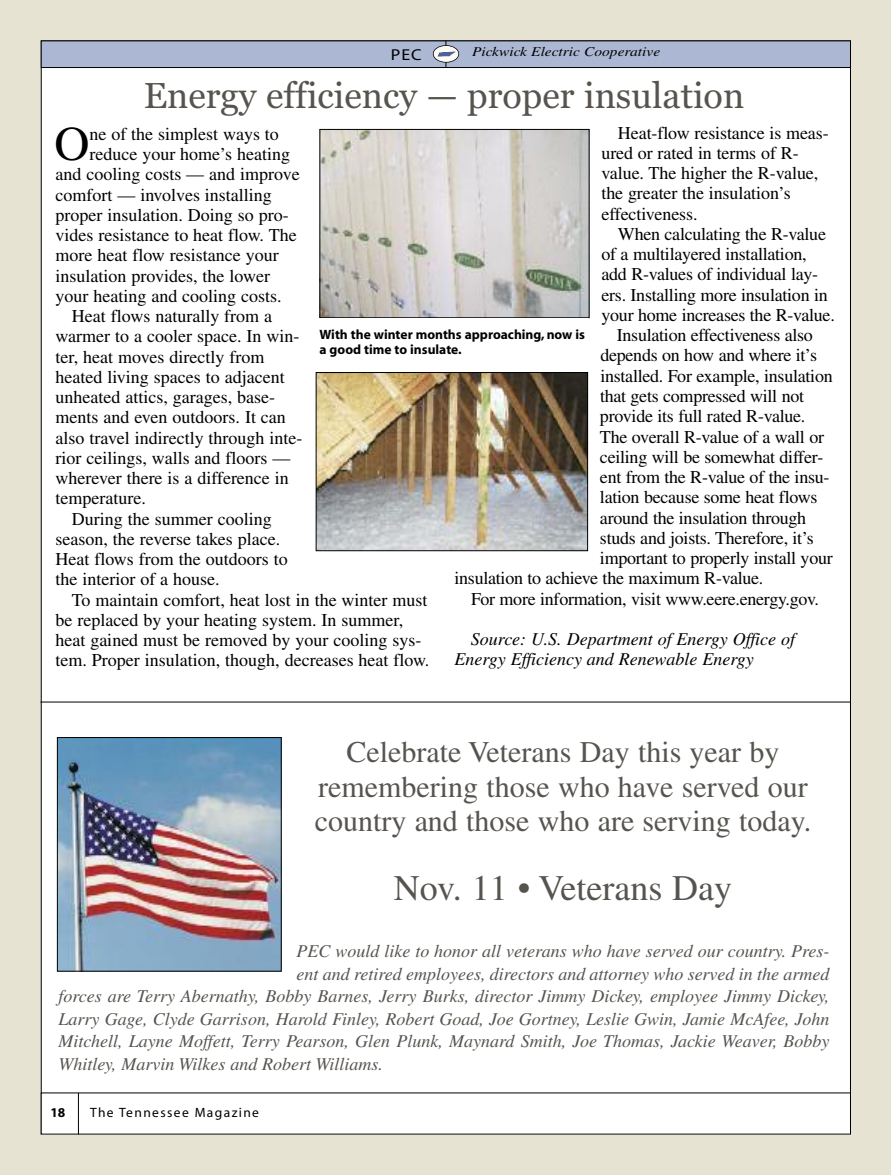
<style>
.page{position:relative;width:891px;height:1175px;background:#fff}
.page>*{position:absolute;margin:0;border:0;box-sizing:border-box;transform-origin:0 0}
.t1{font:48.45px "Times";color:#000}
.t2{font:36px "Georgia";color:#57544f}
.t3{font:36px "Times";color:#57544f}
.t4{font:30px/34.5px "Times";color:#57544f;text-align:center}
.t5{font:18px/20.2px "Times";color:#000}
.t6{font:italic 18px "Times";color:#57544f}
.t7{font:italic 18px/20.2px "Times";color:#000}
.t8{font:15.9px "Myriad";color:#000;scale:1.14 1}
.t9{font:700 13.5px/15px "Myriad";color:#000}
.t10{font:italic 13.5px "Times";color:#000;scale:1.14 1}
.t11{font:13.5px "Myriad";letter-spacing:.105em;color:#000}
</style>
<div class="page">
<div style="left:0;top:0;width:891px;height:1174px;background:#e6e3d2"></div>
<div style="left:41px;top:41px;width:809px;height:1093px;background:#fff"></div>
<div style="left:41px;top:41px;width:809px;height:26px;background:#acb7d3"></div>
<div style="left:41px;top:40px;width:810px;height:28px;border:1px solid #000"></div>
<svg style="left:433px;top:45px;width:26px;height:17px"></svg>
<div style="left:433px;top:45px;width:26px;height:18px;border:2px solid #000;border-radius:50%"></div>
<svg style="left:437px;top:41px;width:18px;height:27px"></svg>
<hr style="left:78px;top:1093px;width:1px;height:41px;background:#000">
<img style="left:322px;top:131px;width:266px;height:185px">
<div style="left:320px;top:129px;width:270px;height:189px;border:1px solid #000"></div>
<img style="left:318px;top:374px;width:268px;height:175px">
<div style="left:316px;top:372px;width:272px;height:179px;border:1px solid #000"></div>
<img style="left:59px;top:739px;width:221px;height:230px">
<div style="left:57px;top:737px;width:225px;height:234px;border:1px solid #000"></div>
<hr style="left:40px;top:701px;width:810px;height:1px;background:#000">
<p class="t8" style="left:391px;top:48px;width:28px">PEC</p>
<p class="t10" style="left:472px;top:47px;width:167px">Pickwick Electric Cooperative</p>
<h2 class="t2" style="left:144px;top:75px;width:602px">Energy efficiency — proper insulation</h2>
<p class="t5" style="left:601px;top:124px;width:229px;text-indent:16px">Heat-flow resistance is meas&shy;ured or rated in terms of R&shy;value. The higher the R-value, the greater the insulation’s effectiveness.</p>
<p class="t5" style="left:618px;top:226px;width:210px">When calculating the R-value</p>
<p class="t5" style="left:601px;top:246px;width:207px">of a multilayered installation,</p>
<p class="t5" style="left:601px;top:266px;width:218px">add R-values of individual lay-</p>
<p class="t5" style="left:601px;top:286px;width:228px">ers. Installing more insulation in</p>
<p class="t5" style="left:601px;top:307px;width:235px">your home increases the R-value.</p>
<p class="t5" style="left:617px;top:327px;width:198px">Insulation effectiveness also</p>
<p class="t5" style="left:600px;top:347px;width:218px">depends on how and where it’s</p>
<p class="t5" style="left:600px;top:367px;width:234px">installed. For example, insulation</p>
<p class="t5" style="left:600px;top:388px;width:206px">that gets compressed will not</p>
<p class="t5" style="left:600px;top:408px;width:207px">provide its full rated R-value.</p>
<p class="t5" style="left:600px;top:428px;width:226px">The overall R-value of a wall or</p>
<p class="t5" style="left:600px;top:448px;width:225px">ceiling will be somewhat differ-</p>
<p class="t5" style="left:600px;top:469px;width:231px">ent from the R-value of the insu-</p>
<p class="t5" style="left:600px;top:489px;width:219px">lation because some heat flows</p>
<p class="t5" style="left:600px;top:509px;width:208px">around the insulation through</p>
<p class="t5" style="left:600px;top:529px;width:215px">studs and joists. Therefore, it’s</p>
<p class="t5" style="left:600px;top:550px;width:234px">important to properly install your</p>
<p class="t5" style="left:455px;top:570px;width:310px">insulation to achieve the maximum R-value.</p>
<p class="t5" style="left:471px;top:590px;width:350px">For more information, visit www.eere.energy.gov.</p>
<p class="t7" style="left:455px;top:630px;width:342px;text-indent:16px">Source: U.S. Department of Energy Office of<br>Energy Efficiency and Renewable Energy</p>
<h1 class="t1" style="left:55px;top:127px;width:37px">O</h1>
<p class="t5" style="left:89px;top:125px;width:191px">ne of the simplest ways to</p>
<p class="t5" style="left:89px;top:146px;width:202px">reduce your home’s heating</p>
<p class="t5" style="left:55px;top:166px;width:246px">and cooling costs — and improve</p>
<p class="t5" style="left:55px;top:186px;width:218px">comfort — involves installing</p>
<p class="t5" style="left:55px;top:206px;width:235px">proper insulation. Doing so pro-</p>
<p class="t5" style="left:55px;top:227px;width:243px">vides resistance to heat flow. The</p>
<p class="t5" style="left:55px;top:247px;width:225px">more heat flow resistance your</p>
<p class="t5" style="left:55px;top:267px;width:216px">insulation provides, the lower</p>
<p class="t5" style="left:55px;top:287px;width:228px">your heating and cooling costs.</p>
<p class="t5" style="left:72px;top:308px;width:202px">Heat flows naturally from a</p>
<p class="t5" style="left:55px;top:328px;width:245px">warmer to a cooler space. In win-</p>
<p class="t5" style="left:55px;top:348px;width:210px">ter, heat moves directly from</p>
<p class="t5" style="left:55px;top:368px;width:231px">heated living spaces to adjacent</p>
<p class="t5" style="left:55px;top:389px;width:221px">unheated attics, garages, base-</p>
<p class="t5" style="left:55px;top:409px;width:232px">ments and even outdoors. It can</p>
<p class="t5" style="left:55px;top:429px;width:249px">also travel indirectly through inte-</p>
<p class="t5" style="left:55px;top:449px;width:236px">rior ceilings, walls and floors —</p>
<p class="t5" style="left:55px;top:470px;width:235px">wherever there is a difference in</p>
<p class="t5" style="left:55px;top:490px;width:92px">temperature.</p>
<p class="t5" style="left:72px;top:510px;width:201px">During the summer cooling</p>
<p class="t5" style="left:55px;top:530px;width:226px">season, the reverse takes place.</p>
<p class="t5" style="left:55px;top:551px;width:234px">Heat flows from the outdoors to</p>
<p class="t5" style="left:55px;top:571px;width:166px">the interior of a house.</p>
<p class="t5" style="left:72px;top:591px;width:357px">To maintain comfort, heat lost in the winter must</p>
<p class="t5" style="left:55px;top:611px;width:349px">be replaced by your heating system. In summer,</p>
<p class="t5" style="left:55px;top:632px;width:367px">heat gained must be removed by your cooling sys-</p>
<p class="t5" style="left:55px;top:652px;width:375px">tem. Proper insulation, though, decreases heat flow.</p>
<p class="t9" style="left:320px;top:328px;width:267px">With the winter months approaching, now is a good time to insulate.</p>
<h3 class="t4" style="left:315px;top:738px;width:498px">Celebrate Veterans Day this year by remembering those who have served our country and those who are serving today.</h3>
<h2 class="t3" style="left:394px;top:875px;width:340px">Nov. 11 • Veterans Day</h2>
<p class="t6" style="left:297px;top:945px;width:534px">PEC would like to honor all veterans who have served our country. Pres-</p>
<p class="t6" style="left:297px;top:967px;width:534px">ent and retired employees, directors and attorney who served in the armed</p>
<p class="t6" style="left:58px;top:990px;width:773px">forces are Terry Abernathy, Bobby Barnes, Jerry Burks, director Jimmy Dickey, employee Jimmy Dickey,</p>
<p class="t6" style="left:58px;top:1012px;width:772px">Larry Gage, Clyde Garrison, Harold Finley, Robert Goad, Joe Gortney, Leslie Gwin, Jamie McAfee, John</p>
<p class="t6" style="left:58px;top:1035px;width:773px">Mitchell, Layne Moffett, Terry Pearson, Glen Plunk, Maynard Smith, Joe Thomas, Jackie Weaver, Bobby</p>
<p class="t6" style="left:58px;top:1057px;width:326px">Whitley, Marvin Wilkes and Robert Williams.</p>
<p class="t9" style="left:50px;top:1106px;width:16px">18</p>
<p class="t11" style="left:90px;top:1107px;width:170px">The Tennessee Magazine</p>
</div>
